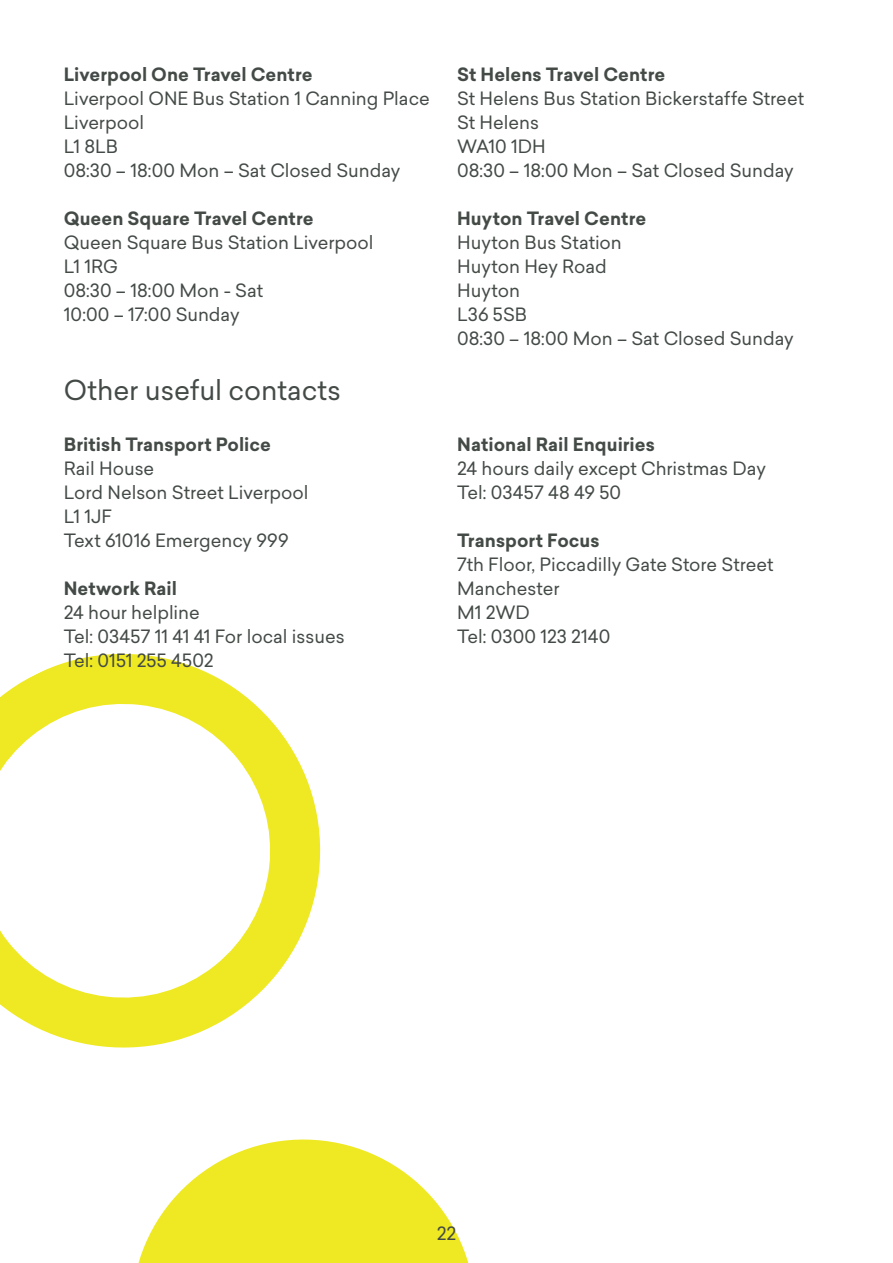
<style>
.page{position:relative;width:893px;height:1263px;background:#fff}
.page>*{position:absolute;margin:0;border:0;box-sizing:border-box;transform-origin:0 0}
.t1{font:27px "Sailec";color:#444b47}
.Merseyrail_Body{font:18px/24px "Sailec";color:#444b47}
.Merseyrail_Body-2{font:700 18px "Sailec";color:#444b47}
</style>
<div class="page">
<svg style="left:138px;top:1139px;width:331px;height:124px;fill:#efe923"></svg>
<svg style="left:0;top:653px;width:321px;height:395px"></svg>
<p class="Merseyrail_Body-2" style="left:64px;top:61px;width:250px">Liverpool One Travel Centre</p>
<p class="Merseyrail_Body" style="left:64px;top:86px;width:367px">Liverpool ONE Bus Station 1 Canning Place</p>
<p class="Merseyrail_Body" style="left:64px;top:110px;width:82px">Liverpool</p>
<p class="Merseyrail_Body" style="left:64px;top:134px;width:56px">L1 8LB</p>
<p class="Merseyrail_Body" style="left:64px;top:158px;width:338px">08:30 – 18:00 Mon – Sat Closed Sunday</p>
<p class="Merseyrail_Body-2" style="left:64px;top:205px;width:251px">Queen Square Travel Centre</p>
<p class="Merseyrail_Body" style="left:64px;top:230px;width:311px">Queen Square Bus Station Liverpool</p>
<p class="Merseyrail_Body" style="left:64px;top:254px;width:56px">L1 1RG</p>
<p class="Merseyrail_Body" style="left:64px;top:278px;width:201px">08:30 – 18:00 Mon - Sat</p>
<p class="Merseyrail_Body" style="left:64px;top:302px;width:177px">10:00 – 17:00 Sunday</p>
<p class="t1" style="left:64px;top:371px;width:279px">Other useful contacts</p>
<p class="Merseyrail_Body-2" style="left:64px;top:431px;width:209px">British Transport Police</p>
<p class="Merseyrail_Body" style="left:64px;top:456px;width:92px">Rail House</p>
<p class="Merseyrail_Body" style="left:64px;top:480px;width:246px">Lord Nelson Street Liverpool</p>
<p class="Merseyrail_Body" style="left:64px;top:504px;width:50px">L1 1JF</p>
<p class="Merseyrail_Body" style="left:64px;top:528px;width:227px">Text 61016 Emergency 999</p>
<p class="Merseyrail_Body-2" style="left:64px;top:575px;width:115px">Network Rail</p>
<p class="Merseyrail_Body" style="left:64px;top:600px;width:137px">24 hour helpline</p>
<p class="Merseyrail_Body" style="left:64px;top:624px;width:282px">Tel: 03457 11 41 41 For local issues</p>
<p class="Merseyrail_Body" style="left:64px;top:648px;width:151px">Tel: 0151 255 4502</p>
<p class="Merseyrail_Body-2" style="left:457px;top:61px;width:210px">St Helens Travel Centre</p>
<p class="Merseyrail_Body" style="left:457px;top:86px;width:348px">St Helens Bus Station Bickerstaffe Street</p>
<p class="Merseyrail_Body" style="left:457px;top:110px;width:84px">St Helens</p>
<p class="Merseyrail_Body" style="left:457px;top:134px;width:90px">WA10 1DH</p>
<p class="Merseyrail_Body" style="left:457px;top:158px;width:338px">08:30 – 18:00 Mon – Sat Closed Sunday</p>
<p class="Merseyrail_Body-2" style="left:457px;top:205px;width:191px">Huyton Travel Centre</p>
<p class="Merseyrail_Body" style="left:457px;top:230px;width:166px">Huyton Bus Station</p>
<p class="Merseyrail_Body" style="left:457px;top:254px;width:151px">Huyton Hey Road</p>
<p class="Merseyrail_Body" style="left:457px;top:278px;width:64px">Huyton</p>
<p class="Merseyrail_Body" style="left:457px;top:302px;width:72px">L36 5SB</p>
<p class="Merseyrail_Body" style="left:457px;top:326px;width:338px">08:30 – 18:00 Mon – Sat Closed Sunday</p>
<p class="Merseyrail_Body-2" style="left:457px;top:431px;width:199px">National Rail Enquiries</p>
<p class="Merseyrail_Body" style="left:457px;top:456px;width:310px">24 hours daily except Christmas Day</p>
<p class="Merseyrail_Body" style="left:457px;top:480px;width:166px">Tel: 03457 48 49 50</p>
<p class="Merseyrail_Body-2" style="left:457px;top:527px;width:144px">Transport Focus</p>
<p class="Merseyrail_Body" style="left:457px;top:552px;width:318px">7th Floor, Piccadilly Gate Store Street<br>Manchester</p>
<p class="Merseyrail_Body" style="left:457px;top:600px;width:74px">M1 2WD</p>
<p class="Merseyrail_Body" style="left:457px;top:624px;width:155px">Tel: 0300 123 2140</p>
<p class="Merseyrail_Body" style="left:437px;top:1221px;width:21px">22</p>
</div>
